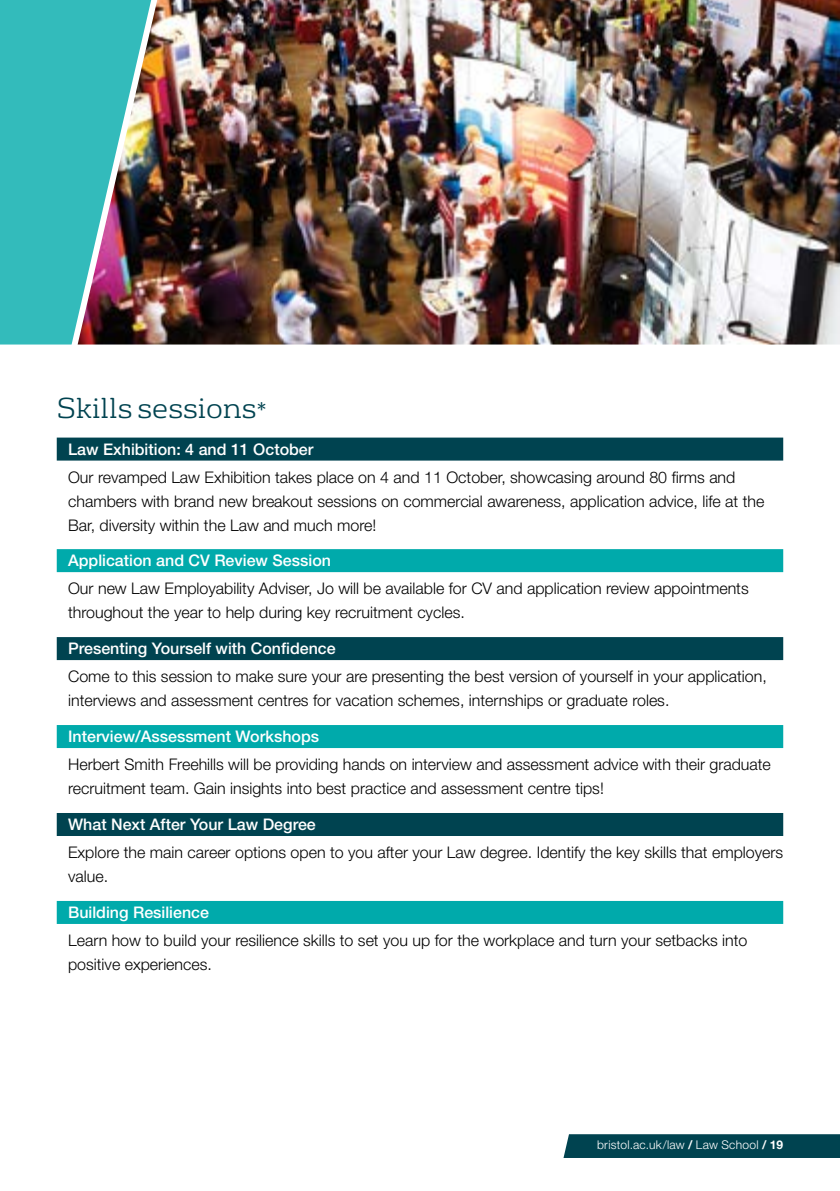
<style>
.page{position:relative;width:840px;height:1191px;background:#fff}
.page>*{position:absolute;margin:0;border:0;box-sizing:border-box;transform-origin:0 0}
.t1{font:300 28px "FS Rufus";color:#004350}
.t2{font:300 16px/24px "Helvetica Neue LT Pro";color:#000}
.t3{font:500 16px "Helvetica Neue LT Pro";color:#fff}
.t4{font:300 12px "Helvetica Neue LT Pro";letter-spacing:.025em;color:#fff}
.s1{font-size:22px}
.s2{font-weight:700}
</style>
<div class="page">
<div style="left:0;top:0;width:78px;height:344px;background:#3bb"></div>
<img style="left:78px;top:0;width:761px;height:344px">
<div style="left:57px;top:437px;width:725px;height:23px;background:#004350"></div>
<div style="left:57px;top:549px;width:725px;height:23px;background:#00aaab"></div>
<div style="left:57px;top:637px;width:725px;height:23px;background:#004350"></div>
<div style="left:57px;top:725px;width:725px;height:23px;background:#00aaab"></div>
<div style="left:57px;top:813px;width:725px;height:23px;background:#004350"></div>
<div style="left:57px;top:901px;width:725px;height:23px;background:#00aaab"></div>
<div style="left:563px;top:1134px;width:276px;height:24px;background:#004350"></div>
<h1 class="t1" style="left:57px;top:386px;width:211px">Skills sessions<span class="s1">*</span></h1>
<p class="t3" style="left:68px;top:439px;width:247px">Law Exhibition: 4 and 11 October</p>
<p class="t2" style="left:68px;top:465px;width:697px">Our revamped Law Exhibition takes place on 4 and 11 October, showcasing around 80 firms and chambers with brand new breakout sessions on commercial awareness, application advice, life at the<br>Bar, diversity within the Law and much more!</p>
<p class="t3" style="left:68px;top:551px;width:264px">Application and CV Review Session</p>
<p class="t2" style="left:68px;top:576px;width:681px">Our new Law Employability Adviser, Jo will be available for CV and application review appointments throughout the year to help during key recruitment cycles.</p>
<p class="t3" style="left:68px;top:639px;width:269px">Presenting Yourself with Confidence</p>
<p class="t2" style="left:68px;top:664px;width:699px">Come to this session to make sure your are presenting the best version of yourself in your application, interviews and assessment centres for vacation schemes, internships or graduate roles.</p>
<p class="t3" style="left:68px;top:727px;width:252px">Interview/Assessment Workshops</p>
<p class="t2" style="left:68px;top:752px;width:704px">Herbert Smith Freehills will be providing hands on interview and assessment advice with their graduate recruitment team. Gain insights into best practice and assessment centre tips!</p>
<p class="t3" style="left:68px;top:815px;width:249px">What Next After Your Law Degree</p>
<p class="t2" style="left:68px;top:840px;width:716px">Explore the main career options open to you after your Law degree. Identify the key skills that employers value.</p>
<p class="t3" style="left:68px;top:903px;width:142px">Building Resilience</p>
<p class="t2" style="left:68px;top:928px;width:680px">Learn how to build your resilience skills to set you up for the workplace and turn your setbacks into positive experiences.</p>
<p class="t4" style="left:596px;top:1137px;width:187px">bristol.ac.uk/law <span class="s2">/</span> Law School <span class="s2">/ 19</span></p>
</div>
